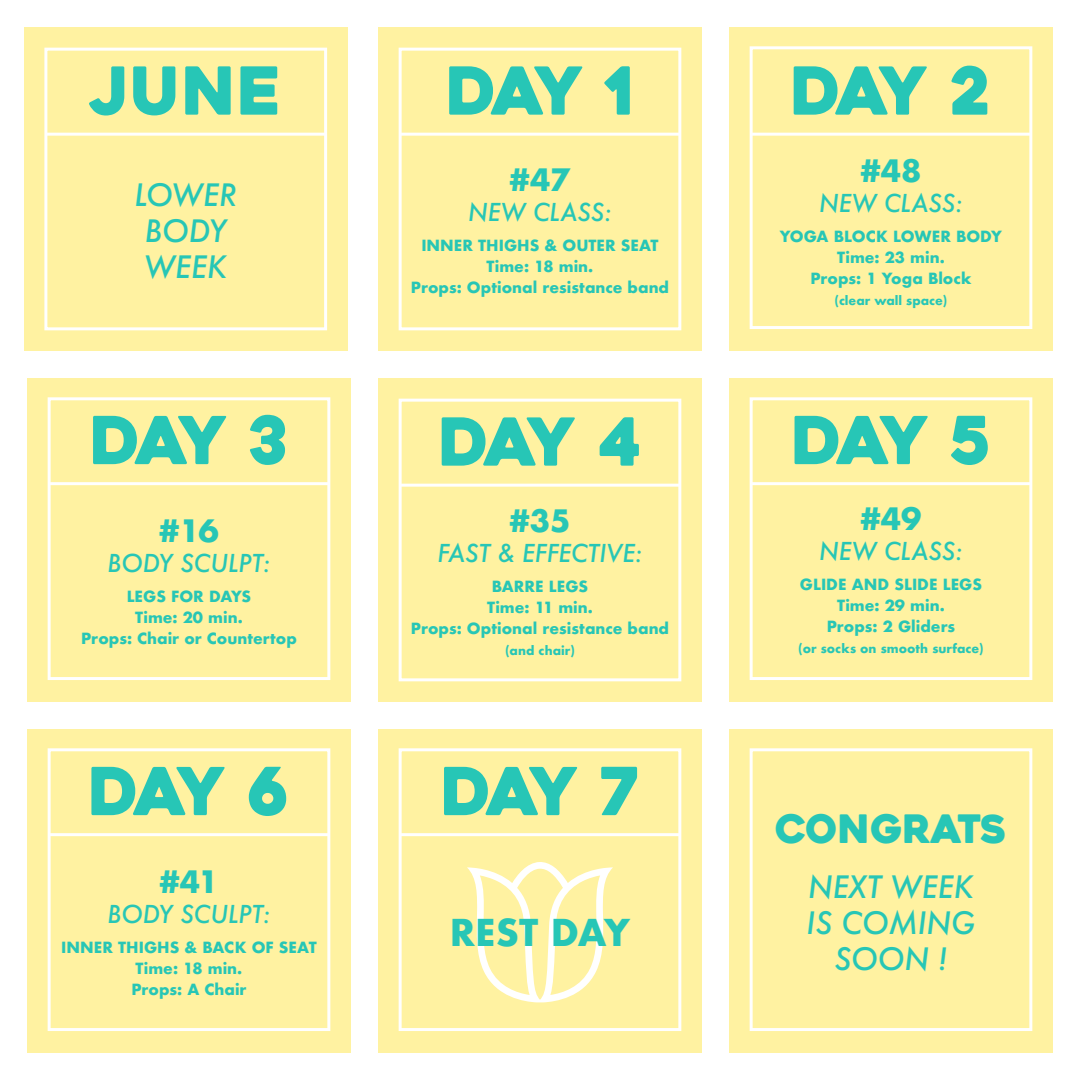
<style>
.page{position:relative;width:1080px;height:1080px;background:#fff}
.page>*{position:absolute;margin:0;border:0;box-sizing:border-box;transform-origin:0 0}
.t1{font:66px "Heavitas";letter-spacing:-.08em;color:#27c6b6}
.t2{font:39px "Heavitas";color:#27c6b6}
.t3{font:700 36px "Futura";color:#27c6b6}
.t4{font:italic 500 30px/36px "Futura";color:#27c6b6;text-align:center}
.t5{font:700 30px "Futura";letter-spacing:-.01em;color:#27c6b6}
.t6{font:italic 500 24px "Futura";color:#27c6b6}
.t7{font:700 15px/21px "Futura";color:#27c6b6;text-align:center}
.t8{font:700 12px "Futura";color:#27c6b6}
</style>
<div class="page">
<div style="left:378px;top:27px;width:324px;height:324px;background:#fff2a1"></div>
<div style="left:399px;top:48px;width:282px;height:282px;border:3px solid #fff"></div>
<hr style="left:400px;top:133px;width:279px;height:3px;background:#fff">
<div style="left:729px;top:27px;width:324px;height:324px;background:#fff2a1"></div>
<div style="left:750px;top:46px;width:282px;height:283px;border:3px solid #fff"></div>
<hr style="left:751px;top:133px;width:280px;height:3px;background:#fff">
<div style="left:27px;top:378px;width:324px;height:324px;background:#fff2a1"></div>
<div style="left:48px;top:397px;width:282px;height:283px;border:3px solid #fff"></div>
<hr style="left:49px;top:482px;width:280px;height:3px;background:#fff">
<div style="left:378px;top:378px;width:324px;height:324px;background:#fff2a1"></div>
<div style="left:399px;top:399px;width:282px;height:282px;border:3px solid #fff"></div>
<hr style="left:400px;top:484px;width:279px;height:3px;background:#fff">
<div style="left:729px;top:378px;width:324px;height:324px;background:#fff2a1"></div>
<div style="left:750px;top:397px;width:282px;height:283px;border:3px solid #fff"></div>
<hr style="left:751px;top:482px;width:280px;height:3px;background:#fff">
<div style="left:27px;top:729px;width:324px;height:324px;background:#fff2a1"></div>
<div style="left:48px;top:748px;width:282px;height:283px;border:3px solid #fff"></div>
<hr style="left:49px;top:833px;width:280px;height:3px;background:#fff">
<div style="left:378px;top:729px;width:324px;height:324px;background:#fff2a1"></div>
<div style="left:399px;top:748px;width:282px;height:283px;border:3px solid #fff"></div>
<hr style="left:400px;top:833px;width:280px;height:3px;background:#fff">
<svg style="left:467px;top:862px;width:146px;height:140px"></svg>
<div style="left:24px;top:27px;width:324px;height:324px;background:#fff2a1"></div>
<div style="left:44px;top:48px;width:283px;height:282px;border:3px solid #fff"></div>
<hr style="left:45px;top:133px;width:280px;height:3px;background:#fff">
<div style="left:729px;top:729px;width:324px;height:324px;background:#fff2a1"></div>
<div style="left:750px;top:748px;width:282px;height:283px;border:3px solid #fff"></div>
<h1 class="t1" style="left:89px;top:50px;width:194px">JUNE</h1>
<h3 class="t4" style="left:135px;top:177px;width:104px">LOWER<br>BODY<br>WEEK</h3>
<h1 class="t1" style="left:89px;top:400px;width:201px">DAY 3</h1>
<h3 class="t5" style="left:159px;top:510px;width:61px">#16</h3>
<h3 class="t6" style="left:108px;top:547px;width:164px">BODY SCULPT:</h3>
<p class="t7" style="left:81px;top:586px;width:217px">LEGS FOR DAYS<br>Time: 20 min.<br>Props: Chair or Countertop</p>
<h1 class="t1" style="left:446px;top:50px;width:190px">DAY 1</h1>
<h3 class="t5" style="left:510px;top:159px;width:62px">#47</h3>
<h3 class="t6" style="left:468px;top:196px;width:145px">NEW CLASS:</h3>
<p class="t7" style="left:411px;top:235px;width:260px">INNER THIGHS &amp; OUTER SEAT<br>Time: 18 min.<br>Props: Optional resistance band</p>
<h1 class="t1" style="left:438px;top:401px;width:206px">DAY 4</h1>
<h3 class="t5" style="left:509px;top:499px;width:63px">#35</h3>
<h3 class="t6" style="left:437px;top:537px;width:207px">FAST &amp; EFFECTIVE:</h3>
<p class="t7" style="left:411px;top:576px;width:260px">BARRE LEGS<br>Time: 11 min.<br>Props: Optional resistance band</p>
<p class="t8" style="left:505px;top:642px;width:71px">(and chair)</p>
<h1 class="t1" style="left:88px;top:751px;width:204px">DAY 6</h1>
<h1 class="t1" style="left:440px;top:751px;width:201px">DAY 7</h1>
<h3 class="t5" style="left:159px;top:861px;width:61px">#41</h3>
<h3 class="t6" style="left:108px;top:898px;width:164px">BODY SCULPT:</h3>
<p class="t7" style="left:61px;top:937px;width:257px">INNER THIGHS &amp; BACK OF SEAT<br>Time: 18 min.<br>Props: A Chair</p>
<h3 class="t3" style="left:450px;top:907px;width:182px">REST DAY</h3>
<h1 class="t1" style="left:790px;top:50px;width:204px">DAY 2</h1>
<h3 class="t5" style="left:860px;top:150px;width:63px">#48</h3>
<h3 class="t6" style="left:819px;top:187px;width:145px">NEW CLASS:</h3>
<p class="t7" style="left:780px;top:226px;width:224px">YOGA BLOCK LOWER BODY<br>Time: 23 min.<br>Props: 1 Yoga Block</p>
<p class="t8" style="left:835px;top:292px;width:114px">(clear wall space)</p>
<h1 class="t1" style="left:791px;top:400px;width:202px">DAY 5</h1>
<h3 class="t5" style="left:860px;top:498px;width:63px">#49</h3>
<h3 class="t6" style="left:819px;top:535px;width:145px">NEW CLASS:</h3>
<p class="t7" style="left:800px;top:574px;width:184px">GLIDE AND SLIDE LEGS<br>Time: 29 min.<br>Props: 2 Gliders</p>
<p class="t8" style="left:798px;top:640px;width:187px">(or socks on smooth surface)</p>
<h2 class="t2" style="left:775px;top:805px;width:233px">CONGRATS</h2>
<h3 class="t4" style="left:807px;top:868px;width:170px">NEXT WEEK<br>IS COMING<br>SOON !</h3>
</div>
